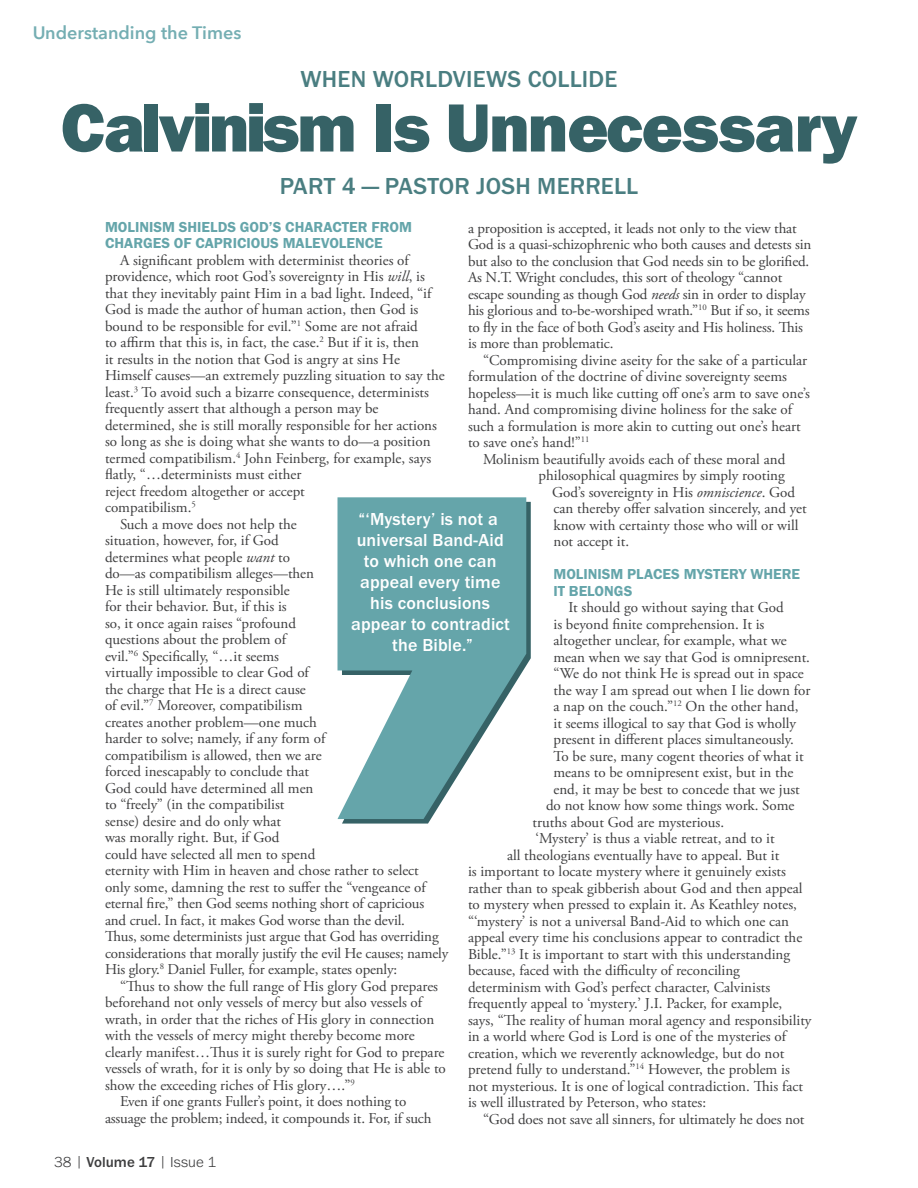
<style>
.page{position:relative;width:918px;height:1188px;background:#fff}
.page>*{position:absolute;margin:0;border:0;box-sizing:border-box;transform-origin:0 0}
.t1{font:70.5px "Franklin Gothic URW Hea";letter-spacing:-.035em;color:#366266}
.t2{font:500 24px "Franklin Gothic URW";letter-spacing:.01em;color:#4a7e81}
.t3{font:500 18px/21px "Franklin Gothic URW";letter-spacing:.01em;color:#fff;text-align:center}
.t4{font:600 18px "Avenir Next";color:#65a5aa}
.Body_Copy{font:15px/16.5px "Adobe Garamond Pro";color:#3e3e3f}
.Body_Copy-2{font:15px/16.5px "Franklin Gothic URW Dem";color:#65a5aa}
.t5{font:300 15px "Franklin Gothic URW";color:#3e3e3f}
.s1{font-style:italic}
.s2{font-weight:500}
</style>
<div class="page">
<svg style="left:342px;top:502px;width:189px;height:322px"></svg>
<svg style="left:338px;top:497px;width:188px;height:322px;fill:#65a5aa"></svg>
<p class="t4" style="left:32px;top:18px;width:210px">Understanding the Times</p>
<p class="t2" style="left:301px;top:64px;width:318px">WHEN WORLDVIEWS COLLIDE</p>
<p class="t1" style="left:61px;top:82px;width:798px">Calvinism Is Unnecessary</p>
<p class="t2" style="left:280px;top:171px;width:360px">PART 4 — PASTOR JOSH MERRELL</p>
<p class="Body_Copy-2" style="left:105px;top:218px;width:308px">MOLINISM SHIELDS GOD’S CHARACTER FROM<br>CHARGES OF CAPRICIOUS MALEVOLENCE</p>
<p class="Body_Copy" style="left:105px;top:252px;width:341px;text-indent:15px">A significant problem with determinist theories of providence, which root God’s sovereignty in His <span class="s1">will</span>, is that they inevitably paint Him in a bad light. Indeed, “if God is made the author of human action, then God is bound to be responsible for evil.”<sup>1</sup> Some are not afraid<br>to affirm that this is, in fact, the case.<sup>2</sup> But if it is, then<br>it results in the notion that God is angry at sins He Himself causes—an extremely puzzling situation to say the least.<sup>3</sup> To avoid such a bizarre consequence, determinists frequently assert that although a person may be determined, she is still morally responsible for her actions so long as she is doing what she wants to do—a position termed compatibilism.<sup>4</sup> John Feinberg, for example, says flatly, “…determinists must either<br>reject freedom altogether or accept<br>compatibilism.<sup>5</sup></p>
<p class="Body_Copy" style="left:105px;top:516px;width:345px;text-indent:15px">Such a move does not help the<br>situation, however, for, if God<br>determines what people <span class="s1">want</span> to<br>do—as compatibilism alleges—then<br>He is still ultimately responsible<br>for their behavior. But, if this is<br>so, it once again raises “profound<br>questions about the problem of<br>evil.”<sup>6</sup> Specifically, “…it seems<br>virtually impossible to clear God of<br>the charge that He is a direct cause<br>of evil.”<sup>7</sup> Moreover, compatibilism<br>creates another problem—one much<br>harder to solve; namely, if any form of<br>compatibilism is allowed, then we are<br>forced inescapably to conclude that<br>God could have determined all men<br>to “freely” (in the compatibilist<br>sense) desire and do only what<br>was morally right. But, if God<br>could have selected all men to spend<br>eternity with Him in heaven and chose rather to select<br>only some, damning the rest to suffer the “vengeance of eternal fire,” then God seems nothing short of capricious and cruel. In fact, it makes God worse than the devil.<br>Thus, some determinists just argue that God has overriding considerations that morally justify the evil He causes; namely His glory.<sup>8</sup> Daniel Fuller, for example, states openly:</p>
<p class="Body_Copy" style="left:105px;top:978px;width:342px;text-indent:15px">“Thus to show the full range of His glory God prepares beforehand not only vessels of mercy but also vessels of wrath, in order that the riches of His glory in connection with the vessels of mercy might thereby become more clearly manifest…Thus it is surely right for God to prepare vessels of wrath, for it is only by so doing that He is able to show the exceeding riches of His glory….”<sup>9</sup></p>
<p class="Body_Copy" style="left:105px;top:1094px;width:328px;text-indent:15px">Even if one grants Fuller’s point, it does nothing to assuage the problem; indeed, it compounds it. For, if such</p>
<p class="Body_Copy" style="left:468px;top:220px;width:345px">a proposition is accepted, it leads not only to the view that God is a quasi-schizophrenic who both causes and detests sin but also to the conclusion that God needs sin to be glorified.<br>As N.T. Wright concludes, this sort of theology “cannot escape sounding as though God <span class="s1">needs</span> sin in order to display his glorious and to-be-worshiped wrath.”<sup>10</sup> But if so, it seems to fly in the face of both God’s aseity and His holiness. This is more than problematic.</p>
<p class="Body_Copy" style="left:468px;top:352px;width:344px;text-indent:15px">“Compromising divine aseity for the sake of a particular formulation of the doctrine of divine sovereignty seems hopeless—it is much like cutting off one’s arm to save one’s hand. And compromising divine holiness for the sake of such a formulation is more akin to cutting out one’s heart to save one’s hand!”<sup>11</sup></p>
<p class="Body_Copy" style="left:483px;top:451px;width:304px">Molinism beautifully avoids each of these moral and</p>
<p class="Body_Copy" style="left:538px;top:468px;width:248px">philosophical quagmires by simply rooting</p>
<p class="Body_Copy" style="left:552px;top:484px;width:245px">God’s sovereignty in His <span class="s1">omniscience</span>. God</p>
<p class="Body_Copy" style="left:554px;top:501px;width:255px">can thereby offer salvation sincerely, and yet</p>
<p class="Body_Copy" style="left:554px;top:517px;width:246px">know with certainty those who will or will</p>
<p class="Body_Copy" style="left:554px;top:534px;width:77px">not accept it.</p>
<p class="Body_Copy-2" style="left:554px;top:566px;width:248px">MOLINISM PLACES MYSTERY WHERE<br>IT BELONGS</p>
<p class="Body_Copy" style="left:568px;top:600px;width:217px">It should go without saying that God</p>
<p class="Body_Copy" style="left:554px;top:616px;width:212px">is beyond finite comprehension. It is</p>
<p class="Body_Copy" style="left:554px;top:633px;width:235px">altogether unclear, for example, what we</p>
<p class="Body_Copy" style="left:554px;top:649px;width:258px">mean when we say that God is omnipresent.</p>
<p class="Body_Copy" style="left:554px;top:666px;width:252px">“We do not think He is spread out in space</p>
<p class="Body_Copy" style="left:554px;top:682px;width:258px">the way I am spread out when I lie down for</p>
<p class="Body_Copy" style="left:554px;top:699px;width:246px">a nap on the couch.”<sup>12</sup> On the other hand,</p>
<p class="Body_Copy" style="left:554px;top:715px;width:244px">it seems illogical to say that God is wholly</p>
<p class="Body_Copy" style="left:554px;top:732px;width:242px">present in different places simultaneously.</p>
<p class="Body_Copy" style="left:554px;top:748px;width:252px">To be sure, many cogent theories of what it</p>
<p class="Body_Copy" style="left:554px;top:765px;width:241px">means to be omnipresent exist, but in the</p>
<p class="Body_Copy" style="left:554px;top:781px;width:248px">end, it may be best to concede that we just</p>
<p class="Body_Copy" style="left:546px;top:798px;width:250px">do not know how some things work. Some</p>
<p class="Body_Copy" style="left:532px;top:814px;width:193px">truths about God are mysterious.</p>
<p class="Body_Copy" style="left:536px;top:831px;width:241px">‘Mystery’ is thus a viable retreat, and to it</p>
<p class="Body_Copy" style="left:507px;top:847px;width:274px">all theologians eventually have to appeal. But it</p>
<p class="Body_Copy" style="left:468px;top:864px;width:320px">is important to locate mystery where it genuinely exists</p>
<p class="Body_Copy" style="left:468px;top:880px;width:336px">rather than to speak gibberish about God and then appeal</p>
<p class="Body_Copy" style="left:468px;top:897px;width:331px">to mystery when pressed to explain it. As Keathley notes,</p>
<p class="Body_Copy" style="left:468px;top:913px;width:323px">“‘mystery’ is not a universal Band-Aid to which one can</p>
<p class="Body_Copy" style="left:468px;top:930px;width:336px">appeal every time his conclusions appear to contradict the</p>
<p class="Body_Copy" style="left:468px;top:946px;width:324px">Bible.”<sup>13</sup> It is important to start with this understanding</p>
<p class="Body_Copy" style="left:468px;top:963px;width:274px">because, faced with the difficulty of reconciling</p>
<p class="Body_Copy" style="left:468px;top:979px;width:304px">determinism with God’s perfect character, Calvinists</p>
<p class="Body_Copy" style="left:468px;top:996px;width:316px">frequently appeal to ‘mystery.’ J.I. Packer, for example,</p>
<p class="Body_Copy" style="left:468px;top:1012px;width:345px">says, “The reality of human moral agency and responsibility</p>
<p class="Body_Copy" style="left:468px;top:1029px;width:320px">in a world where God is Lord is one of the mysteries of</p>
<p class="Body_Copy" style="left:468px;top:1045px;width:318px">creation, which we reverently acknowledge, but do not</p>
<p class="Body_Copy" style="left:468px;top:1062px;width:323px">pretend fully to understand.”<sup>14</sup> However, the problem is</p>
<p class="Body_Copy" style="left:468px;top:1078px;width:337px">not mysterious. It is one of logical contradiction. This fact</p>
<p class="Body_Copy" style="left:468px;top:1095px;width:240px">is well illustrated by Peterson, who states:</p>
<p class="Body_Copy" style="left:483px;top:1111px;width:323px">“God does not save all sinners, for ultimately he does not</p>
<p class="t3" style="left:351px;top:508px;width:160px">“‘Mystery’ is not a universal Band-Aid to which one can appeal every time his conclusions appear to contradict the Bible.”</p>
<p class="t5" style="left:54px;top:1153px;width:164px">38 | <span class="s2">Volume 17</span> | Issue 1</p>
</div>
